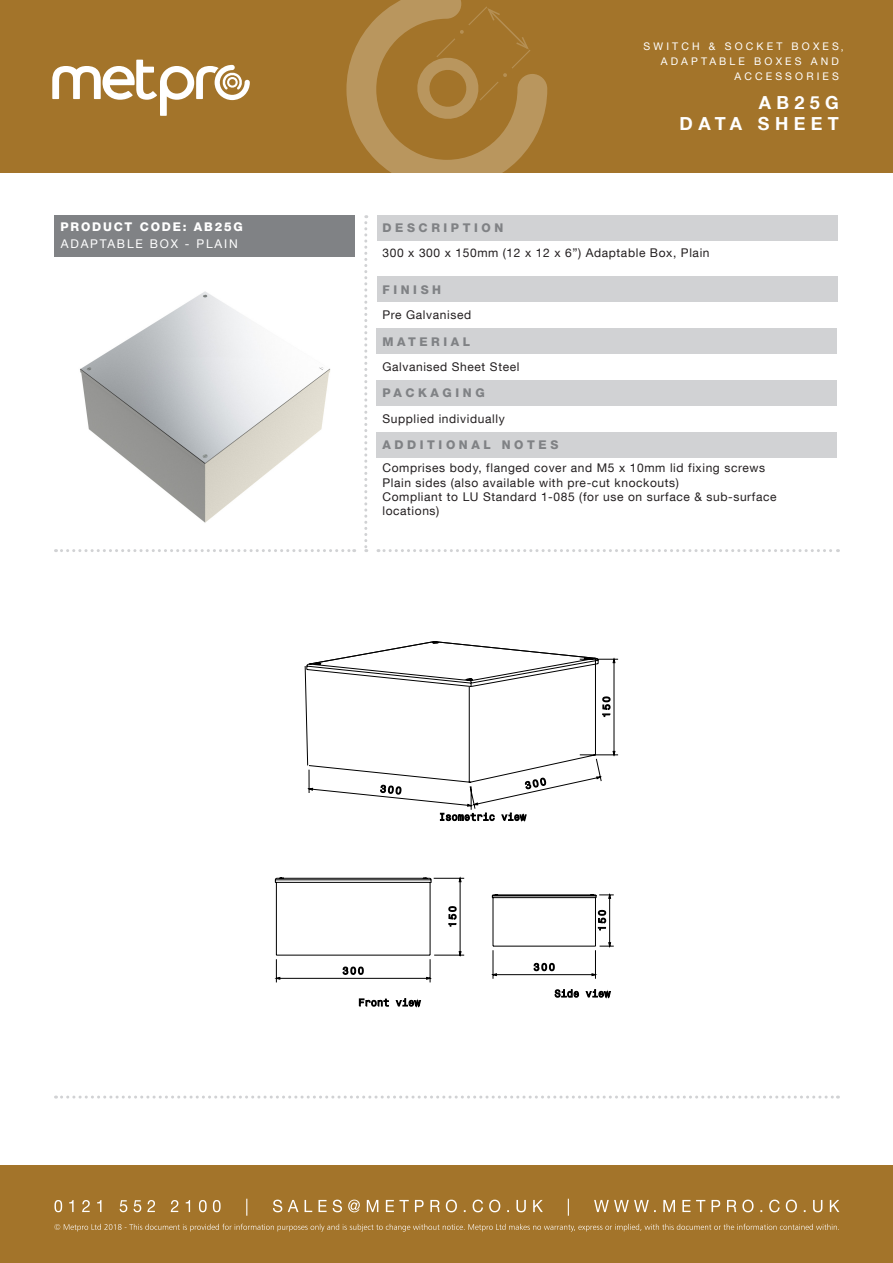
<style>
.page{position:relative;width:893px;height:1263px;background:#fff}
.page>*{position:absolute;margin:0;border:0;box-sizing:border-box;transform-origin:0 0}
.t1{font:700 18px "Helvetica Neue LT Com";letter-spacing:.3em;color:#fff}
.t2{font:12px/14.4px "Helvetica Neue LT Com";letter-spacing:.05em;color:#231f20}
.t3{font:800 12px "Helvetica Neue LT Com";letter-spacing:.3em;color:#808285}
.t4{font:12px "Helvetica Neue LT Com";letter-spacing:.15em;color:#fff}
.t5{font:800 12px "Helvetica Neue LT Com";letter-spacing:.15em;color:#fff}
.t6{font:10.5px/15px "Helvetica Neue LT Com";letter-spacing:.3em;color:#fff;text-align:right}
</style>
<div class="page">
<div style="left:0;top:1165px;width:893px;height:98px;background:#a3742a"></div>
<svg style="left:54px;top:1224px;width:785px;height:7px"></svg>
<svg style="left:54px;top:1199px;width:785px;height:17px"></svg>
<div style="left:0;top:0;width:893px;height:172px;background:#a3742a"></div>
<svg style="left:52px;top:60px;width:198px;height:56px"></svg>
<svg style="left:364px;top:215px;width:3px;height:337px"></svg>
<svg style="left:56px;top:549px;width:299px;height:3px"></svg>
<svg style="left:378px;top:549px;width:460px;height:3px"></svg>
<svg style="left:56px;top:1095px;width:782px;height:3px"></svg>
<svg style="left:346px;top:0;width:201px;height:173px"></svg>
<div style="left:376px;top:215px;width:461px;height:25px;background:#d1d2d4"></div>
<div style="left:55px;top:215px;width:300px;height:41px;background:#808285"></div>
<div style="left:376px;top:277px;width:461px;height:25px;background:#d1d2d4"></div>
<div style="left:376px;top:329px;width:461px;height:25px;background:#d1d2d4"></div>
<div style="left:376px;top:381px;width:461px;height:25px;background:#d1d2d4"></div>
<div style="left:376px;top:432px;width:461px;height:26px;background:#d1d2d4"></div>
<img style="left:80px;top:291px;width:251px;height:232px">
<svg style="left:275px;top:657px;width:344px;height:350px"></svg>
<svg style="left:306px;top:641px;width:290px;height:46px"></svg>
<p class="t5" style="left:61px;top:220px;width:184px">PRODUCT CODE: AB25G</p>
<p class="t4" style="left:61px;top:236px;width:178px">ADAPTABLE BOX - PLAIN</p>
<p class="t6" style="left:643px;top:39px;width:197px">SWITCH &amp; SOCKET BOXES<br>ADAPTABLE BOXES AND<br>ACCESSORIES</p>
<p class="t1" style="left:680px;top:112px;width:161px">DATA SHEET</p>
<p class="t1" style="left:759px;top:91px;width:82px">AB25G</p>
<p class="t3" style="left:382px;top:221px;width:122px">DESCRIPTION</p>
<p class="t2" style="left:382px;top:245px;width:329px">300 x 300 x 150mm (12 x 12 x 6”) Adaptable Box, Plain</p>
<p class="t3" style="left:382px;top:282px;width:60px">FINISH</p>
<p class="t2" style="left:382px;top:307px;width:90px">Pre Galvanised</p>
<p class="t3" style="left:382px;top:334px;width:89px">MATERIAL</p>
<p class="t2" style="left:382px;top:359px;width:139px">Galvanised Sheet Steel</p>
<p class="t3" style="left:382px;top:386px;width:104px">PACKAGING</p>
<p class="t2" style="left:382px;top:411px;width:124px">Supplied individually</p>
<p class="t3" style="left:382px;top:438px;width:178px">ADDITIONAL NOTES</p>
<p class="t2" style="left:382px;top:460px;width:384px">Comprises body, flanged cover and M5 x 10mm lid fixing screws</p>
<p class="t2" style="left:382px;top:475px;width:298px">Plain sides (also available with pre-cut knockouts)</p>
<p class="t2" style="left:382px;top:489px;width:396px">Compliant to LU Standard 1-085 (for use on surface &amp; sub-surface locations)</p>
</div>
